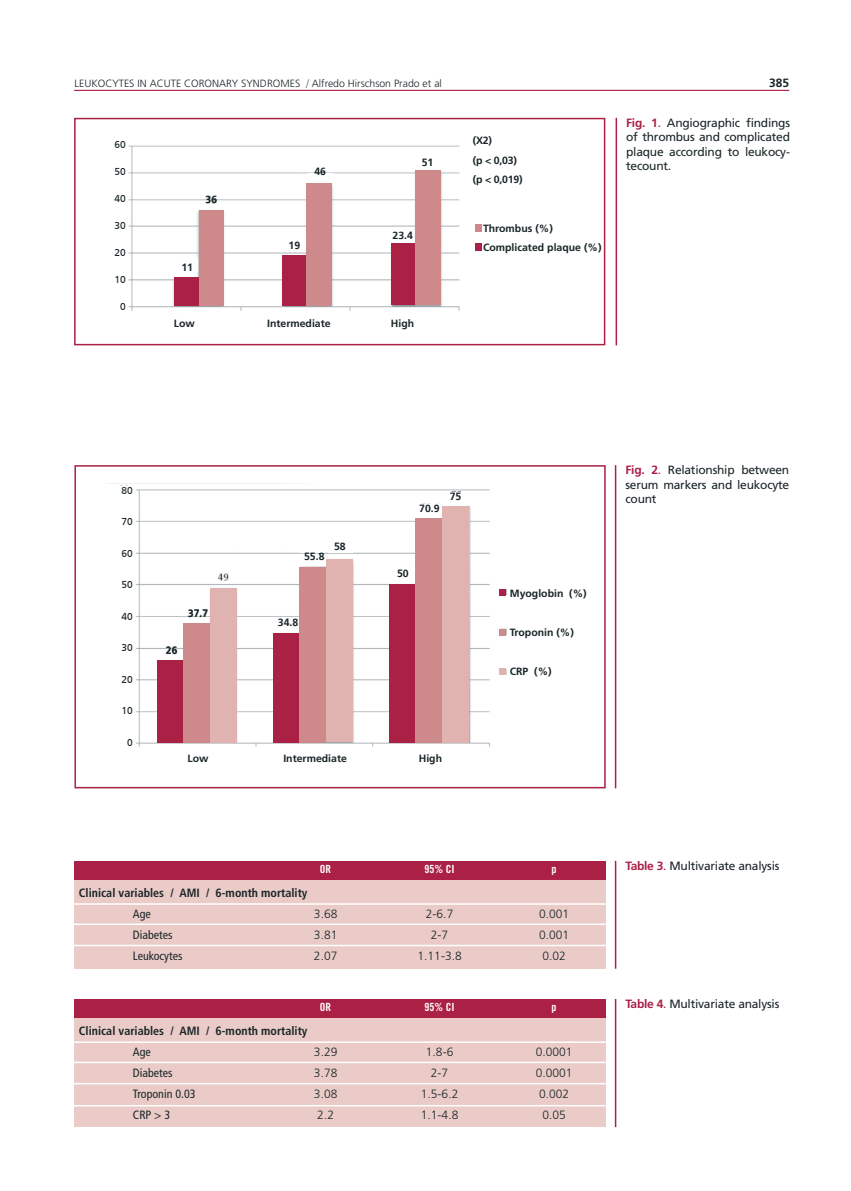
<style>
.page{position:relative;width:851px;height:1191px;background:#fff}
.page>*{position:absolute;margin:0;border:0;box-sizing:border-box;transform-origin:0 0}
.t1{font:12px/14.4px "Frutiger LT Std";letter-spacing:-.02em;color:#1a2528;text-align:justify}
.t2{font:300 12px/21px "Frutiger LT Std";color:#1a2528;text-align:justify}
.t3{font:700 condensed 12px "Frutiger LT Std";color:#1a2528}
.t4{font:condensed 12px/21px "Frutiger LT Std";color:#1a2528}
.t5{font:700 12px "Frutiger LT Std";color:#1a2528}
.t6{font:11.25px "Trade Gothic LT Std Bd Cn 20";color:#fff}
.t7{font:700 10.5px/19.5px "Frutiger LT Std";color:#1a2528}
.t8{font:300 10.5px "Frutiger LT Std";color:#1a2528}
.t9{font:700 10.5px "Frutiger";color:#1a2528}
.t10{font:10.5px "Frutiger";color:#1a2528}
.s1{font-family:"Century Schoolbook BT";font-weight:400}
.s2{font-weight:700;color:#ab2045}
.s3{color:#ab2045}
</style>
<div class="page">
<hr style="left:74px;top:90px;width:715px;height:1px;background:#ab2045">
<img style="left:128px;top:145px;width:354px;height:166px">
<div style="left:174px;top:277px;width:25px;height:28px;background:#ab2045"></div>
<div style="left:282px;top:255px;width:25px;height:50px;background:#ab2045"></div>
<div style="left:391px;top:243px;width:25px;height:62px;background:#ab2045"></div>
<div style="left:475px;top:244px;width:6px;height:7px;background:#ab2045"></div>
<div style="left:474px;top:224px;width:7px;height:7px;background:#ce898a"></div>
<div style="left:199px;top:210px;width:24px;height:95px;background:#ce898a"></div>
<div style="left:306px;top:183px;width:25px;height:122px;background:#ce898a"></div>
<div style="left:415px;top:171px;width:25px;height:134px;background:#ce898a"></div>
<div style="left:74px;top:118px;width:531px;height:227px;border:2px solid #ab2045"></div>
<img style="left:106px;top:483px;width:401px;height:264px">
<div style="left:157px;top:660px;width:26px;height:82px;background:#ab2045"></div>
<div style="left:183px;top:623px;width:27px;height:119px;background:#ce898a"></div>
<div style="left:210px;top:588px;width:26px;height:154px;background:#e0b3b1"></div>
<div style="left:273px;top:633px;width:26px;height:109px;background:#ab2045"></div>
<div style="left:299px;top:567px;width:27px;height:175px;background:#ce898a"></div>
<div style="left:326px;top:559px;width:26px;height:183px;background:#e0b3b1"></div>
<div style="left:389px;top:584px;width:26px;height:159px;background:#ab2045"></div>
<div style="left:415px;top:518px;width:27px;height:224px;background:#ce898a"></div>
<div style="left:442px;top:506px;width:26px;height:236px;background:#e0b3b1"></div>
<div style="left:499px;top:629px;width:7px;height:6px;background:#ce898a"></div>
<div style="left:499px;top:668px;width:7px;height:7px;background:#e0b3b1"></div>
<div style="left:499px;top:589px;width:6px;height:7px;background:#ab2045"></div>
<div style="left:74px;top:465px;width:531px;height:323px;border:2px solid #ab2045"></div>
<hr style="left:615px;top:118px;width:2px;height:227px;background:#ab2045">
<hr style="left:614px;top:465px;width:2px;height:323px;background:#ab2045">
<hr style="left:614px;top:860px;width:2px;height:108px;background:#ab2045">
<hr style="left:614px;top:999px;width:2px;height:128px;background:#ab2045">
<div style="left:74px;top:860px;width:531px;height:20px;background:#ab2045"></div>
<div style="left:74px;top:999px;width:531px;height:20px;background:#ab2045"></div>
<div style="left:74px;top:880px;width:531px;height:88px;background:#eacbc7"></div>
<div style="left:74px;top:1018px;width:531px;height:109px;background:#eacbc7"></div>
<hr style="left:74px;top:903px;width:531px;height:1px;background:#fff">
<hr style="left:74px;top:1041px;width:531px;height:2px;background:#fff">
<hr style="left:74px;top:923px;width:531px;height:2px;background:#fff">
<hr style="left:74px;top:1061px;width:531px;height:2px;background:#fff">
<hr style="left:74px;top:944px;width:531px;height:2px;background:#fff">
<hr style="left:74px;top:1083px;width:531px;height:1px;background:#fff">
<hr style="left:74px;top:1105px;width:531px;height:1px;background:#fff">
<div style="left:473px;top:136px;width:101px;height:54px;background:#fff"></div>
<div style="left:296px;top:166px;width:45px;height:6px;background:#fff"></div>
<div style="left:308px;top:173px;width:25px;height:7px;background:#fff"></div>
<div style="left:413px;top:153px;width:25px;height:14px;background:#fff"></div>
<div style="left:389px;top:228px;width:25px;height:14px;background:#fff"></div>
<div style="left:280px;top:237px;width:25px;height:13px;background:#fff"></div>
<div style="left:173px;top:258px;width:25px;height:14px;background:#fff"></div>
<div style="left:273px;top:618px;width:25px;height:13px;background:#fff"></div>
<div style="left:300px;top:554px;width:25px;height:6px;background:#fff"></div>
<div style="left:300px;top:546px;width:24px;height:7px;background:#fff"></div>
<div style="left:328px;top:539px;width:25px;height:14px;background:#fff"></div>
<div style="left:388px;top:568px;width:25px;height:14px;background:#fff"></div>
<div style="left:415px;top:504px;width:24px;height:13px;background:#fff"></div>
<div style="left:441px;top:492px;width:25px;height:14px;background:#fff"></div>
<div style="left:113px;top:486px;width:21px;height:270px;background:#fff"></div>
<p class="t8" style="left:74px;top:77px;width:31px">LEU KOCYTES</p>
<p class="t8" style="left:137px;top:77px;width:27px">IN ACUTE</p>
<p class="t8" style="left:184px;top:77px;width:8px">CORON</p>
<p class="t8" style="left:219px;top:77px;width:56px">ARY SYNDROMES</p>
<p class="t8" style="left:306px;top:77px;width:137px"><span class="s1">/</span> Alfredo Hirschson Prado et al</p>
<p class="t5" style="left:769px;top:75px;width:22px">385</p>
<p class="t1" style="left:626px;top:115px;width:165px"><span class="s2">Fig. 1</span><span class="s3">.</span> Angiographic findings of thrombus and complicated plaque according to leukocy&shy;tecount.</p>
<p class="t7" style="left:473px;top:131px;width:51px">(X2)<br>(p &lt; 0,03) (p &lt; 0,019)</p>
<p class="t10" style="left:115px;top:138px;width:13px">60</p>
<p class="t10" style="left:115px;top:165px;width:13px">50</p>
<p class="t10" style="left:115px;top:192px;width:13px">40</p>
<p class="t10" style="left:115px;top:219px;width:13px">30</p>
<p class="t10" style="left:115px;top:246px;width:13px">20</p>
<p class="t10" style="left:115px;top:273px;width:13px">10</p>
<p class="t10" style="left:120px;top:300px;width:7px">0</p>
<p class="t9" style="left:421px;top:156px;width:13px">51</p>
<p class="t9" style="left:314px;top:165px;width:13px">46</p>
<p class="t9" style="left:205px;top:193px;width:13px">36</p>
<p class="t7" style="left:483px;top:218px;width:120px">Thrombus (%)<br>Complicated plaque (%)</p>
<p class="t9" style="left:392px;top:229px;width:22px">23.4</p>
<p class="t9" style="left:288px;top:239px;width:13px">19</p>
<p class="t9" style="left:181px;top:261px;width:13px">11</p>
<p class="t7" style="left:174px;top:314px;width:22px">Low</p>
<p class="t7" style="left:267px;top:314px;width:65px">Intermediate</p>
<p class="t7" style="left:391px;top:314px;width:25px">High</p>
<p class="t10" style="left:122px;top:484px;width:13px">80</p>
<p class="t10" style="left:122px;top:515px;width:13px">70</p>
<p class="t10" style="left:122px;top:547px;width:13px">60</p>
<p class="t10" style="left:122px;top:578px;width:13px">50</p>
<p class="t10" style="left:122px;top:610px;width:13px">40</p>
<p class="t10" style="left:122px;top:641px;width:13px">30</p>
<p class="t10" style="left:122px;top:673px;width:13px">20</p>
<p class="t10" style="left:122px;top:704px;width:13px">10</p>
<p class="t10" style="left:127px;top:736px;width:7px">0</p>
<p class="t9" style="left:188px;top:607px;width:22px">37.7</p>
<p class="t9" style="left:166px;top:644px;width:13px">26</p>
<p class="t9" style="left:304px;top:550px;width:22px">55.8</p>
<p class="t9" style="left:334px;top:540px;width:13px">58</p>
<p class="t9" style="left:278px;top:616px;width:22px">34.8</p>
<p class="t9" style="left:419px;top:502px;width:22px">70.9</p>
<p class="t9" style="left:449px;top:490px;width:13px">75</p>
<p class="t9" style="left:397px;top:567px;width:13px">50</p>
<p class="t7" style="left:187px;top:748px;width:22px">Low</p>
<p class="t7" style="left:283px;top:748px;width:65px">Intermediate</p>
<p class="t7" style="left:419px;top:748px;width:25px">High</p>
<p class="t6" style="left:320px;top:862px;width:13px">OR</p>
<p class="t6" style="left:424px;top:862px;width:31px">95% CI</p>
<p class="t3" style="left:79px;top:886px;width:230px">Clinical variables / AMI / 6-month mortality</p>
<p class="t4" style="left:133px;top:903px;width:51px">Age<br>Diabetes<br>Leukocytes</p>
<p class="t2" style="left:314px;top:904px;width:25px">3.68<br>3.81<br>2.07</p>
<p class="t6" style="left:320px;top:1000px;width:13px">OR</p>
<p class="t3" style="left:79px;top:1024px;width:230px">Clinical variables / AMI / 6-month mortality</p>
<p class="t4" style="left:133px;top:1041px;width:64px">Age<br>Diabetes<br>Troponin 0.03<br>CRP &gt; 3</p>
<p class="t2" style="left:314px;top:1042px;width:25px">3.29<br>3.78<br>3.08<br>2.2</p>
<p class="t2" style="left:417px;top:904px;width:46px;text-align:center">2-6.7<br>2-7<br>1.11-3.8</p>
<p class="t6" style="left:424px;top:1000px;width:31px">95% CI</p>
<p class="t2" style="left:421px;top:1042px;width:39px;text-align:center">1.8-6<br>2-7<br>1.5-6.2<br>1.1-4.8</p>
<p class="t7" style="left:509px;top:583px;width:78px">Myoglobin (%)</p>
<p class="t7" style="left:509px;top:622px;width:66px">Troponin (%)</p>
<p class="t7" style="left:509px;top:661px;width:43px">CRP (%)</p>
<p class="t1" style="left:625px;top:463px;width:165px"><span class="s2">Fig. 2</span><span class="s3">.</span> Relationship between serum markers and leukocyte count</p>
<p class="t6" style="left:551px;top:862px;width:6px">p</p>
<p class="t2" style="left:539px;top:904px;width:32px">0.001<br>0.001<br>0.02</p>
<p class="t6" style="left:551px;top:1000px;width:6px">p</p>
<p class="t2" style="left:535px;top:1042px;width:38px;text-align:center">0.0001<br>0.0001<br>0.002<br>0.05</p>
<p class="t1" style="left:625px;top:858px;width:155px"><span class="s2">Table 3</span><span class="s3">.</span> Multivariate analysis</p>
<p class="t1" style="left:625px;top:996px;width:155px"><span class="s2">Table 4</span><span class="s3">.</span> Multivariate analysis</p>
</div>
